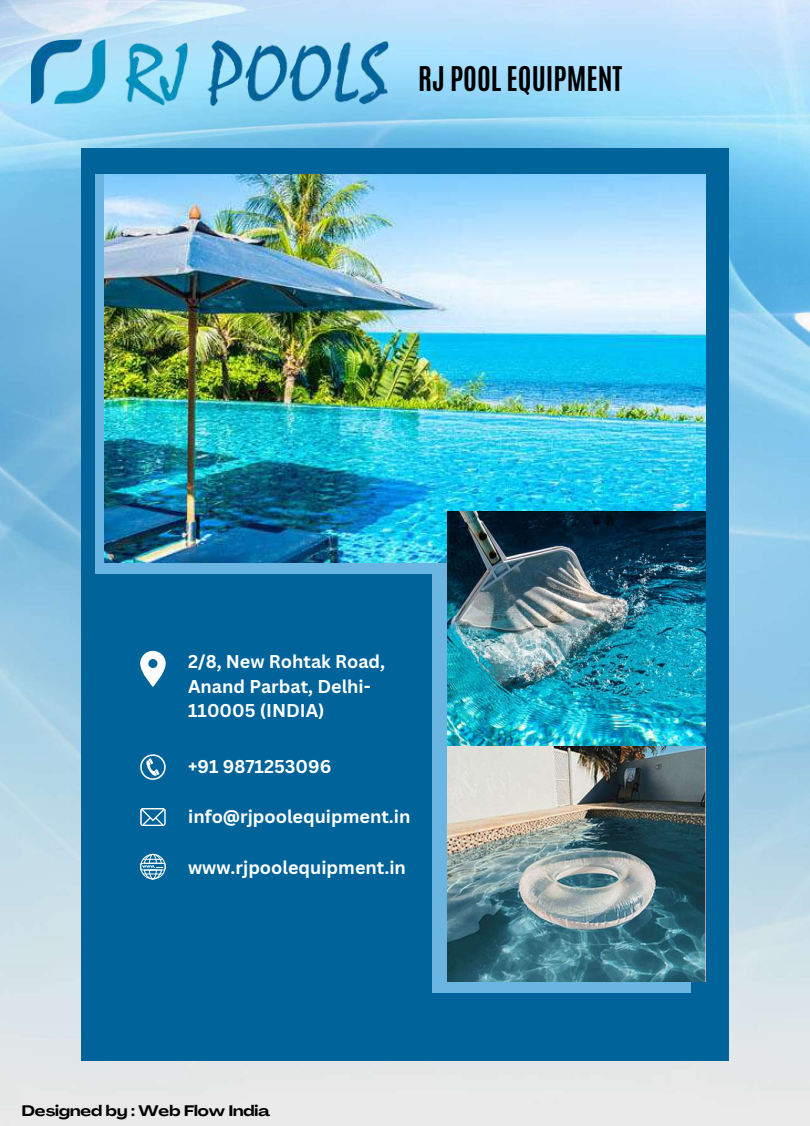
<style>
.page{position:relative;width:810px;height:1126px;background:#fff}
.page>*{position:absolute;margin:0;border:0;box-sizing:border-box;transform-origin:0 0}
.t1{font:700 28.4px "Antonio";color:#000}
.t2{font:700 18px/24.8px "Canva Sans";color:#fff}
.t3{font:700 expanded 15px "Agrandir";color:#000}
</style>
<div class="page">
<img style="left:0;top:0;width:810px;height:1125px">
<img style="left:32px;top:39px;width:357px;height:66px">
<div style="left:81px;top:148px;width:648px;height:911px;background:#00649a"></div>
<div style="left:433px;top:530px;width:258px;height:462px;background:#6ab5e2"></div>
<div style="left:95px;top:175px;width:527px;height:398px;background:#6ab5e2"></div>
<img style="left:105px;top:175px;width:600px;height:387px">
<img style="left:447px;top:511px;width:258px;height:470px">
<svg style="left:140px;top:650px;width:26px;height:36px"></svg>
<svg style="left:140px;top:754px;width:26px;height:25px"></svg>
<svg style="left:140px;top:808px;width:26px;height:17px"></svg>
<svg style="left:140px;top:853px;width:26px;height:26px"></svg>
<h1 class="t1" style="left:418px;top:58px;width:205px">RJ POOL EQUIPMENT</h1>
<p class="t2" style="left:188px;top:648px;width:199px">2/8, New Rohtak Road,<br>Anand Parbat, Delhi-<br>110005 (INDIA)</p>
<p class="t2" style="left:188px;top:753px;width:145px">+91 9871253096</p>
<p class="t2" style="left:188px;top:803px;width:224px">info@rjpoolequipment.in</p>
<p class="t2" style="left:188px;top:853px;width:219px">www.rjpoolequipment.in</p>
<p class="t3" style="left:22px;top:1104px;width:250px">Designed by : Web Flow India</p>
</div>
